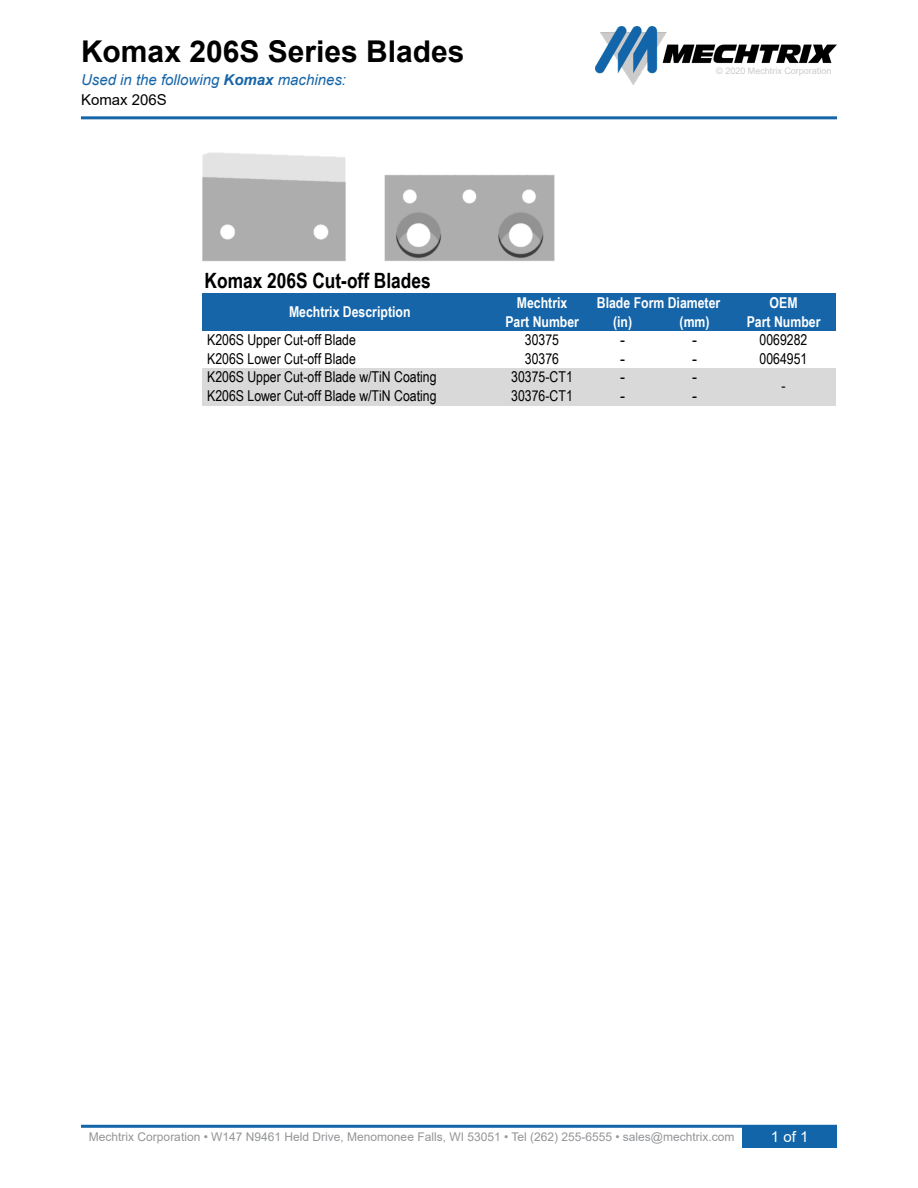
<style>
.page{position:relative;width:918px;height:1188px;background:#fff}
.page>*{position:absolute;margin:0;border:0;box-sizing:border-box;transform-origin:0 0}
.t1{font:700 30px "Arial";color:#000}
.t2{font:700 21px "Arial Narrow";color:#000}
.t3{font:15px "Arial Narrow";color:#000}
.t4{font:700 15px "Arial Narrow";color:#fff}
.t5{font:italic 15px/20px "Arial";color:#1665a8}
.t6{font:15px "Arial";color:#000}
.t7{font:15px "Arial";color:#fff}
.t8{font:12px "Arial";color:#939598}
.t9{font:9px "Arial";color:#cbcbcb}
.s1{font-weight:700}
.s2{font-style:normal;color:#000}
</style>
<div class="page">
<img style="left:596px;top:26px;width:241px;height:59px">
<hr style="left:81px;top:116px;width:756px;height:3px;background:#1665a8">
<div style="left:742px;top:1125px;width:95px;height:23px;background:#1165a8"></div>
<hr style="left:81px;top:1125px;width:756px;height:3px;background:#1165a8">
<div style="left:202px;top:294px;width:634px;height:37px;background:#1665a8"></div>
<div style="left:202px;top:368px;width:634px;height:37px;background:#d9d9d9"></div>
<img style="left:202px;top:152px;width:144px;height:110px">
<img style="left:384px;top:174px;width:171px;height:87px">
<h1 class="t1" style="left:81px;top:40px;width:385px">Komax 206S Series Blades</h1>
<p class="t5" style="left:81px;top:71px;width:267px">Used in the following <span class="s1">Komax</span> machines:<br><span class="s2">Komax 206S</span></p>
<p class="t9" style="left:716px;top:67px;width:117px">© 2020 Mechtrix Corporation</p>
<h2 class="t2" style="left:205px;top:273px;width:228px">Komax 206S Cut-off Blades</h2>
<p class="t4" style="left:289px;top:306px;width:123px">Mechtrix Description</p>
<p class="t4" style="left:597px;top:297px;width:125px">Blade Form Diameter</p>
<p class="t4" style="left:517px;top:297px;width:52px">Mechtrix</p>
<p class="t4" style="left:770px;top:297px;width:29px">OEM</p>
<p class="t4" style="left:505px;top:316px;width:75px">Part Number</p>
<p class="t4" style="left:613px;top:316px;width:21px">(in)</p>
<p class="t4" style="left:680px;top:316px;width:32px">(mm)</p>
<p class="t4" style="left:747px;top:316px;width:75px">Part Number</p>
<p class="t3" style="left:207px;top:334px;width:150px">K206S Upper Cut-off Blade</p>
<p class="t3" style="left:525px;top:334px;width:36px">30375</p>
<p class="t6" style="left:620px;top:334px;width:6px">-</p>
<p class="t6" style="left:692px;top:334px;width:6px">-</p>
<p class="t3" style="left:760px;top:334px;width:49px">0069282</p>
<p class="t3" style="left:207px;top:353px;width:150px">K206S Lower Cut-off Blade</p>
<p class="t3" style="left:525px;top:353px;width:36px">30376</p>
<p class="t6" style="left:620px;top:353px;width:6px">-</p>
<p class="t6" style="left:692px;top:353px;width:6px">-</p>
<p class="t3" style="left:760px;top:353px;width:49px">0064951</p>
<p class="t3" style="left:207px;top:372px;width:231px">K206S Upper Cut-off Blade w/TiN Coating</p>
<p class="t3" style="left:511px;top:372px;width:63px">30375-CT1</p>
<p class="t6" style="left:620px;top:372px;width:6px">-</p>
<p class="t6" style="left:692px;top:372px;width:6px">-</p>
<p class="t3" style="left:207px;top:390px;width:231px">K206S Lower Cut-off Blade w/TiN Coating</p>
<p class="t3" style="left:511px;top:390px;width:63px">30376-CT1</p>
<p class="t6" style="left:620px;top:390px;width:6px">-</p>
<p class="t6" style="left:692px;top:390px;width:6px">-</p>
<p class="t3" style="left:781px;top:380px;width:6px">-</p>
<p class="t8" style="left:89px;top:1132px;width:647px">Mechtrix Corporation • W147 N9461 Held Drive, Menomonee Falls, WI 53051 • Tel (262) 255-6555 • sales@mechtrix.com</p>
<p class="t7" style="left:771px;top:1131px;width:39px">1of1</p>
</div>
